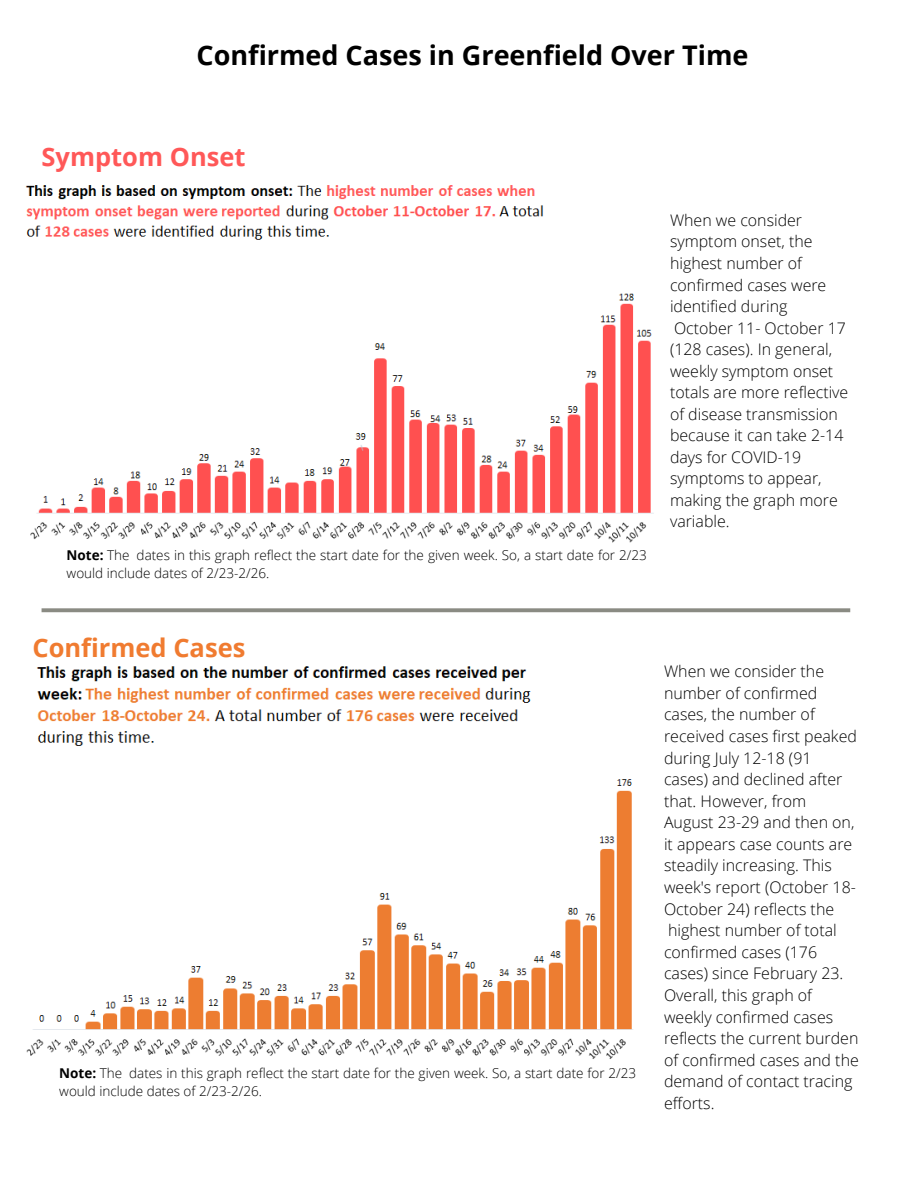
<style>
.page{position:relative;width:918px;height:1188px;background:#fff}
.page>*{position:absolute;margin:0;border:0;box-sizing:border-box;transform-origin:0 0}
.t1{font:700 27px "Open Sans";color:#000}
.t2{font:700 25.5px "Open Sans";color:#f07b30}
.t3{font:700 25.5px "Open Sans";color:#ff5858}
.t4{font:300 16.05px/21.6px "Open Sans";color:#000}
.t5{font:300 15.9px/21.6px "Open Sans";color:#000}
.t6{font:300 13.5px/18px "Open Sans";color:#000}
.s1{font-weight:700}
</style>
<div class="page">
<svg style="left:42px;top:608px;width:808px;height:4px"></svg>
<img style="left:25px;top:185px;width:518px;height:55px">
<img style="left:30px;top:293px;width:624px;height:250px">
<img style="left:26px;top:666px;width:607px;height:393px">
<h1 class="t1" style="left:197px;top:36px;width:553px">Confirmed Cases in Greenfield Over Time</h1>
<h2 class="t3" style="left:42px;top:139px;width:206px">Symptom Onset</h2>
<p class="t6" style="left:67px;top:546px;width:582px"><span class="s1">Note:</span> The dates in this graph reflect the start date for the given week. So, a start date for 2/23 would include dates of 2/23-2/26.</p>
<p class="t5" style="left:670px;top:209px;width:180px">When we consider symptom onset, the highest number of confirmed cases were identified during<br>October 11- October 17 (128 cases). In general, weekly symptom onset totals are more reflective of disease transmission because it can take 2-14 days for COVID-19 symptoms to appear, making the graph more variable.</p>
<h2 class="t2" style="left:33px;top:629px;width:214px">Confirmed Cases</h2>
<p class="t6" style="left:59px;top:1064px;width:578px"><span class="s1">Note:</span> The dates in this graph reflect the start date for the given week. So, a start date for 2/23 would include dates of 2/23-2/26.</p>
<p class="t4" style="left:664px;top:660px;width:196px">When we consider the number of confirmed cases, the number of received cases first peaked during July 12-18 (91 cases) and declined after that. However, from<br>August 23-29 and then on, it appears case counts are steadily increasing. This week's report (October 18-<br>October 24) reflects the highest number of total confirmed cases (176 cases) since February 23.<br>Overall, this graph of weekly confirmed cases reflects the current burden of confirmed cases and the demand of contact tracing efforts.</p>
</div>
